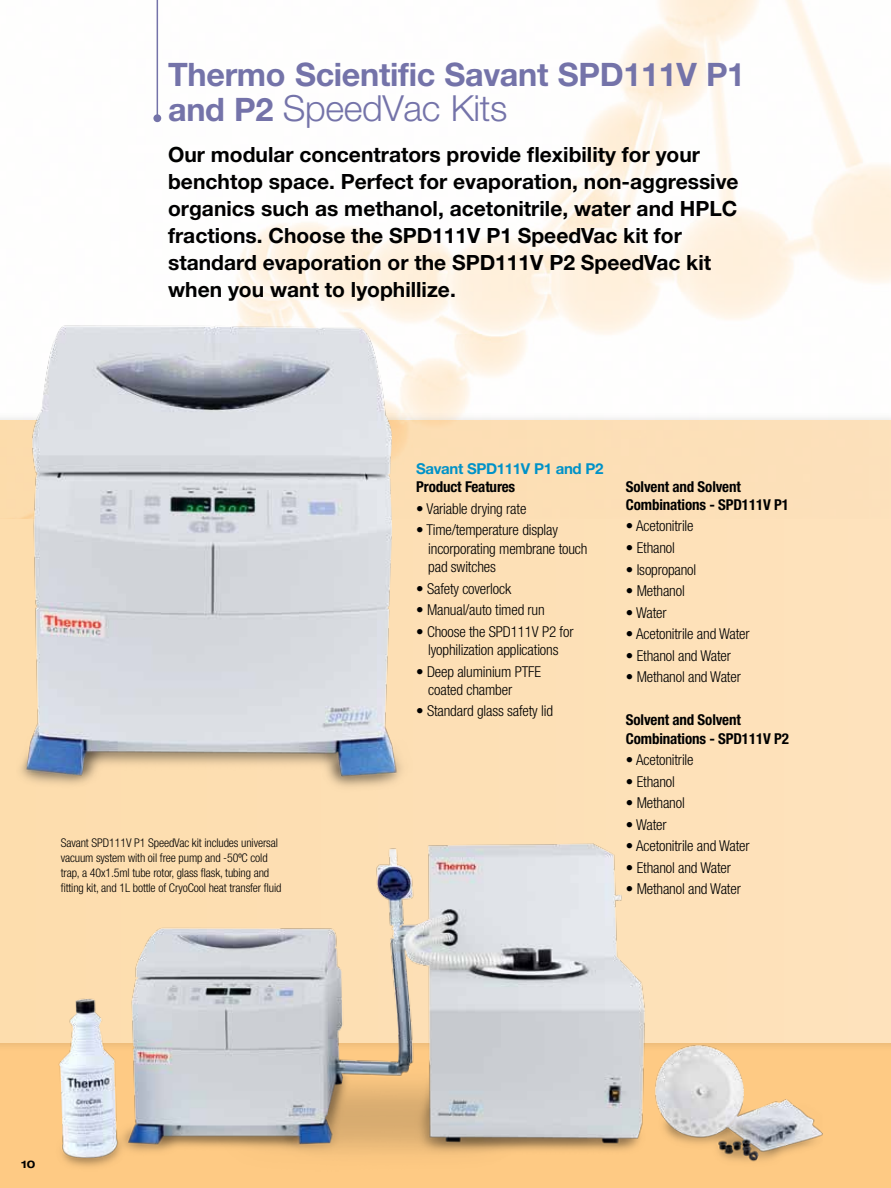
<style>
.page{position:relative;width:891px;height:1188px;background:#fff}
.page>*{position:absolute;margin:0;border:0;box-sizing:border-box;transform-origin:0 0}
.t1{font:300 36px "Helvetica Neue";letter-spacing:-.01em;color:#7473a9}
.t2{font:700 32.4px "Helvetica Neue";letter-spacing:-.01em;color:#7473a9}
.t3{font:700 21px/27px "Helvetica Neue";color:#000}
.t4{font:300 condensed 15px/18.3px "Helvetica Neue";letter-spacing:-.01em;color:#000}
.t5{font:700 condensed 15px/18.3px "Helvetica Neue";letter-spacing:-.01em;color:#000}
.t6{font:700 15px "Helvetica Neue";letter-spacing:-.025em;color:#0092c8}
.t7{font:300 condensed 12px/15px "Helvetica Neue";letter-spacing:-.01em;color:#000}
.t8{font:700 expanded 10.5px "Helvetica Neue";color:#000}
.s1{font-weight:700;font-size:32.4px}
</style>
<div class="page">
<div style="left:0;top:1043px;width:891px;height:145px;background:#feca84"></div>
<img style="left:154px;top:0;width:737px;height:411px">
<div style="left:0;top:421px;width:891px;height:621px;background:#fde1b8"></div>
<hr style="left:157px;top:0;width:1px;height:119px;background:#7473a9">
<div style="left:153px;top:114px;width:8px;height:8px;background:#7473a9;border-radius:50%"></div>
<img style="left:16px;top:276px;width:403px;height:551px">
<img style="left:34px;top:815px;width:791px;height:352px">
<h2 class="t2" style="left:168px;top:55px;width:579px">Thermo Scientific Savant SPD111V P1</h2>
<h1 class="t1" style="left:168px;top:87px;width:341px"><span class="s1">and P2</span> SpeedVac Kits</h1>
<p class="t3" style="left:168px;top:140px;width:572px">Our modular concentrators provide flexibility for your benchtop space. Perfect for evaporation, non-aggressive organics such as methanol, acetonitrile, water and HPLC fractions. Choose the SPD111V P1 SpeedVac kit for standard evaporation or the SPD111V P2 SpeedVac kit when you want to lyophillize.</p>
<p class="t7" style="left:61px;top:835px;width:222px">Savant SPD111V P1 SpeedVac kit includes universal vacuum system with oil free pump and -50ºC cold trap, a 40x1.5ml tube rotor, glass flask, tubing and fitting kit, and 1L bottle of CryoCool heat transfer fluid</p>
<p class="t6" style="left:416px;top:459px;width:189px">Savant SPD111V P1 and P2</p>
<p class="t5" style="left:416px;top:478px;width:101px">Product Features</p>
<p class="t4" style="left:416px;top:499px;width:112px">• Variable drying rate</p>
<p class="t4" style="left:428px;top:521px;width:161px;text-indent:-12px">• Time/temperature display incorporating membrane touch pad switches</p>
<p class="t4" style="left:416px;top:579px;width:96px">• Safety coverlock</p>
<p class="t4" style="left:416px;top:601px;width:130px">• Manual/auto timed run</p>
<p class="t4" style="left:416px;top:622px;width:159px;text-align:center">• Choose the SPD111V P2 for lyophilization applications</p>
<p class="t4" style="left:428px;top:662px;width:114px;text-indent:-12px">• Deep aluminium PTFE coated chamber</p>
<p class="t4" style="left:416px;top:702px;width:138px">• Standard glass safety lid</p>
<p class="t5" style="left:626px;top:477px;width:165px">Solvent and Solvent<br>Combinations - SPD111V P1</p>
<p class="t4" style="left:626px;top:517px;width:69px">• Acetonitrile</p>
<p class="t4" style="left:626px;top:538px;width:51px">• Ethanol</p>
<p class="t4" style="left:626px;top:560px;width:72px">• Isopropanol</p>
<p class="t4" style="left:626px;top:582px;width:60px">• Methanol</p>
<p class="t4" style="left:626px;top:603px;width:42px">• Water</p>
<p class="t4" style="left:626px;top:625px;width:125px">• Acetonitrile and Water</p>
<p class="t4" style="left:626px;top:646px;width:107px">• Ethanol and Water</p>
<p class="t4" style="left:626px;top:668px;width:116px">• Methanol and Water</p>
<p class="t5" style="left:626px;top:711px;width:165px">Solvent and Solvent<br>Combinations - SPD111V P2</p>
<p class="t4" style="left:626px;top:751px;width:69px">• Acetonitrile</p>
<p class="t4" style="left:626px;top:772px;width:51px">• Ethanol</p>
<p class="t4" style="left:626px;top:794px;width:60px">• Methanol</p>
<p class="t4" style="left:626px;top:815px;width:42px">• Water</p>
<p class="t4" style="left:626px;top:837px;width:125px">• Acetonitrile and Water</p>
<p class="t4" style="left:626px;top:858px;width:107px">• Ethanol and Water</p>
<p class="t4" style="left:626px;top:880px;width:116px">• Methanol and Water</p>
<p class="t8" style="left:21px;top:1157px;width:16px">10</p>
</div>
